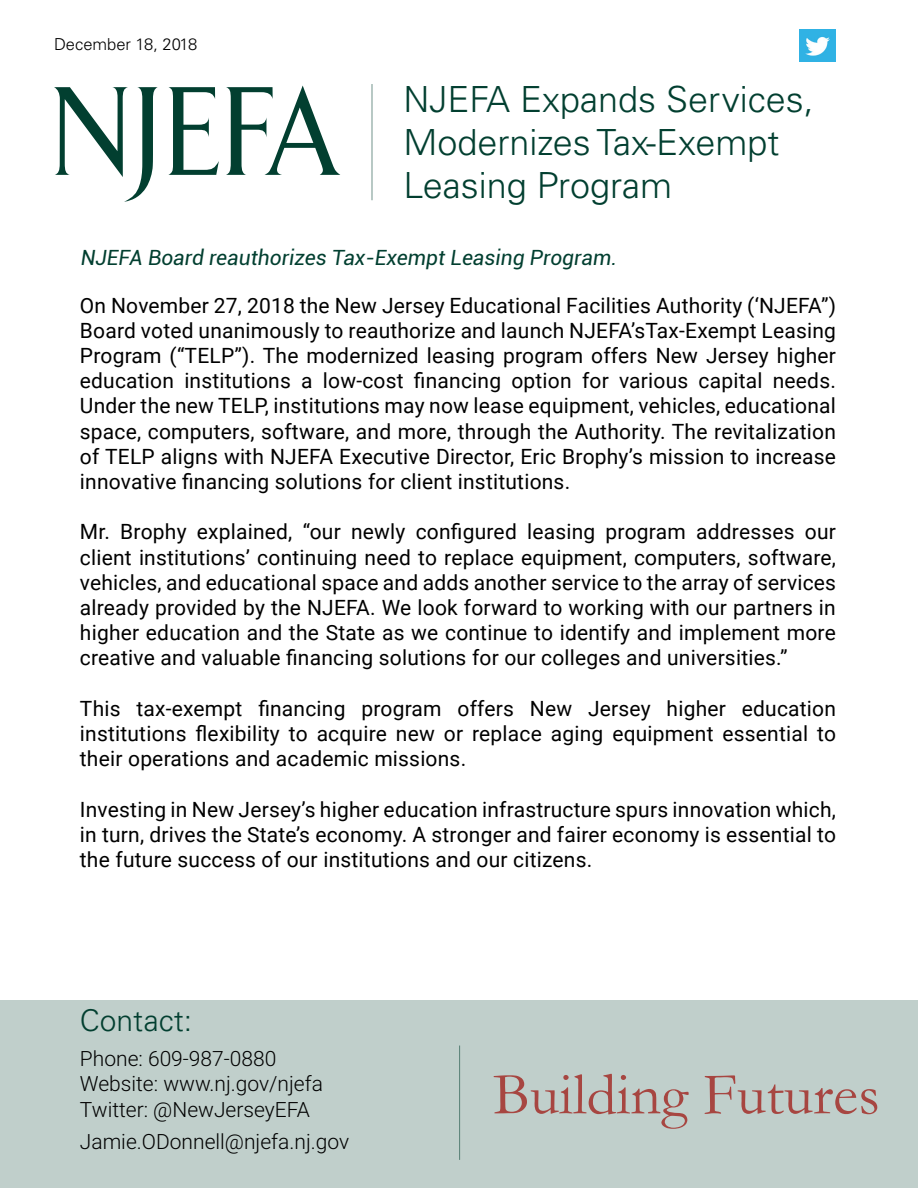
<style>
.page{position:relative;width:918px;height:1188px;background:#fff}
.page>*{position:absolute;margin:0;border:0;box-sizing:border-box;transform-origin:0 0}
.t1{font:60px "Garamond";color:#a74641}
.t2{font:300 36px/43.2px "Univers LT Std";color:#023f30}
.t3{font:300 30px "Univers LT Std";color:#023f30}
.t4{font:21px/25.2px "Roboto";letter-spacing:.01em;color:#000;text-align:justify}
.t5{font:300 21px/25.2px "Roboto";color:#000}
.t6{font:italic 21px "Roboto";color:#023f30}
.t7{font:300 16.5px "Univers LT Std";color:#000}
</style>
<div class="page">
<svg style="left:54px;top:87px;width:104px;height:115px"></svg>
<svg style="left:168px;top:87px;width:51px;height:88px"></svg>
<svg style="left:226px;top:86px;width:114px;height:89px"></svg>
<hr style="left:371px;top:84px;width:2px;height:116px;background:#023f30">
<div style="left:0;top:1000px;width:918px;height:188px;background:#c0cfcb"></div>
<hr style="left:459px;top:1046px;width:1px;height:114px;background:#023f30">
<img style="left:800px;top:30px;width:35px;height:32px">
<p class="t7" style="left:54px;top:34px;width:145px">December 18, 2018</p>
<h2 class="t2" style="left:404px;top:77px;width:412px">NJEFA Expands Services,<br>Modernizes Tax-Exempt<br>Leasing Program</h2>
<p class="t6" style="left:81px;top:242px;width:538px">NJEFA Board reauthorizes Tax-Exempt Leasing Program.</p>
<p class="t4" style="left:80px;top:292px;width:758px">On November 27, 2018 the New Jersey Educational Facilities Authority (‘NJEFA”)<br>Board voted unanimously to reauthorize and launch NJEFA’sTax-Exempt Leasing Program (“TELP”). The modernized leasing program offers New Jersey higher education institutions a low-cost financing option for various capital needs.<br>Under the new TELP, institutions may now lease equipment, vehicles, educational space, computers, software, and more, through the Authority. The revitalization of TELP aligns with NJEFA Executive Director, Eric Brophy’s mission to increase innovative financing solutions for client institutions.</p>
<p class="t4" style="left:80px;top:519px;width:758px">Mr. Brophy explained, “our newly configured leasing program addresses our client institutions’ continuing need to replace equipment, computers, software, vehicles, and educational space and adds another service to the array of services already provided by the NJEFA. We look forward to working with our partners in higher education and the State as we continue to identify and implement more creative and valuable financing solutions for our colleges and universities.”</p>
<p class="t4" style="left:80px;top:695px;width:758px">This tax-exempt financing program offers New Jersey higher education institutions flexibility to acquire new or replace aging equipment essential to their operations and academic missions.</p>
<p class="t4" style="left:80px;top:796px;width:758px">Investing in New Jersey’s higher education infrastructure spurs innovation which, in turn, drives the State’s economy. A stronger and fairer economy is essential to the future success of our institutions and our citizens.</p>
<h3 class="t3" style="left:80px;top:1003px;width:114px">Contact:</h3>
<p class="t5" style="left:80px;top:1045px;width:245px">Phone: 609-987-0880<br>Website: www.nj.gov/njefa<br>Twitter: @NewJerseyEFA</p>
<p class="t5" style="left:80px;top:1128px;width:271px">Jamie.ODonnell@njefa.nj.gov</p>
<h1 class="t1" style="left:493px;top:1054px;width:388px">Building Futures</h1>
</div>
